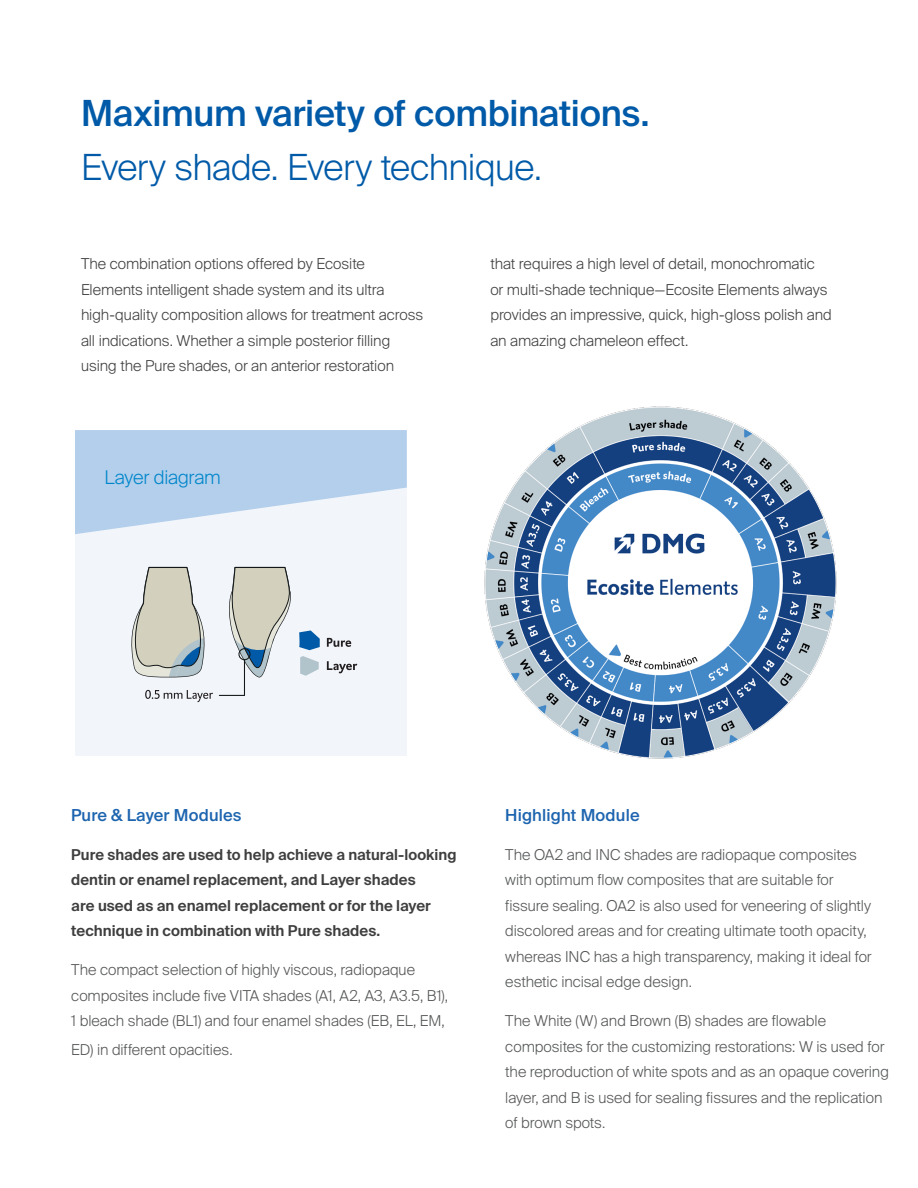
<style>
.page{position:relative;width:918px;height:1188px;background:#fff}
.page>*{position:absolute;margin:0;border:0;box-sizing:border-box;transform-origin:0 0}
._02_H2{font:500 36px/54px "Suisse Intl";letter-spacing:-.01em;color:#015aa8}
._03_H3{font:300 18.9px "Suisse Intl";letter-spacing:-.01em;color:#0086cb}
.t1{font:500 16.5px "Suisse Intl";letter-spacing:.01em;color:#1d64af}
.t2{font:300 15px/25.5px "Suisse Intl";color:#545557}
.Paragraph_Style_1{font:300 15px/25.5px "Suisse Intl";color:#3e3e3f}
.t3{font:600 15px/25.5px "Suisse Intl";letter-spacing:.005em;color:#3e3e3f}
.s1{font-weight:300}
</style>
<div class="page">
<div style="left:75px;top:430px;width:332px;height:326px;background:#f2f6fb"></div>
<svg style="left:75px;top:430px;width:332px;height:104px;fill:#b4cfeb"></svg>
<svg style="left:300px;top:656px;width:19px;height:20px"></svg>
<svg style="left:299px;top:630px;width:21px;height:20px"></svg>
<svg style="left:327px;top:638px;width:24px;height:9px"></svg>
<svg style="left:327px;top:661px;width:30px;height:12px"></svg>
<svg style="left:131px;top:567px;width:160px;height:135px"></svg>
<img style="left:484px;top:406px;width:353px;height:353px">
<p class="_02_H2" style="left:81px;top:87px;width:570px">Maximum variety of combinations.<br><span class="s1">Every shade. Every technique.</span></p>
<p class="Paragraph_Style_1" style="left:81px;top:251px;width:344px">The combination options offered by Ecosite Elements intelligent shade system and its ultra high-quality composition allows for treatment across all indications. Whether a simple posterior filling using the Pure shades, or an anterior restoration</p>
<p class="Paragraph_Style_1" style="left:490px;top:251px;width:343px">that requires a high level of detail, monochromatic<br>or multi-shade technique—Ecosite Elements always provides an impressive, quick, high-gloss polish and an amazing chameleon effect.</p>
<p class="_03_H3" style="left:105px;top:467px;width:118px">Layer diagram</p>
<p class="t1" style="left:71px;top:805px;width:172px">Pure &amp; Layer Modules</p>
<p class="t3" style="left:71px;top:842px;width:387px">Pure shades are used to help achieve a natural-looking dentin or enamel replacement, and Layer shades<br>are used as an enamel replacement or for the layer technique in combination with Pure shades.</p>
<p class="t2" style="left:71px;top:957px;width:378px">The compact selection of highly viscous, radiopaque composites include five VITA shades (A1, A2, A3, A3.5, B1),<br>1 bleach shade (BL1) and four enamel shades (EB, EL, EM,</p>
<p class="t2" style="left:71px;top:1037px;width:163px">ED) in different opacities.</p>
<p class="t1" style="left:505px;top:805px;width:136px">Highlight Module</p>
<p class="t2" style="left:505px;top:842px;width:368px">The OA2 and INC shades are radiopaque composites with optimum flow composites that are suitable for fissure sealing. OA2 is also used for veneering of slightly discolored areas and for creating ultimate tooth opacity, whereas INC has a high transparency, making it ideal for esthetic incisal edge design.</p>
<p class="t2" style="left:505px;top:1008px;width:385px">The White (W) and Brown (B) shades are flowable composites for the customizing restorations: W is used for the reproduction of white spots and as an opaque covering layer, and B is used for sealing fissures and the replication of brown spots.</p>
</div>
